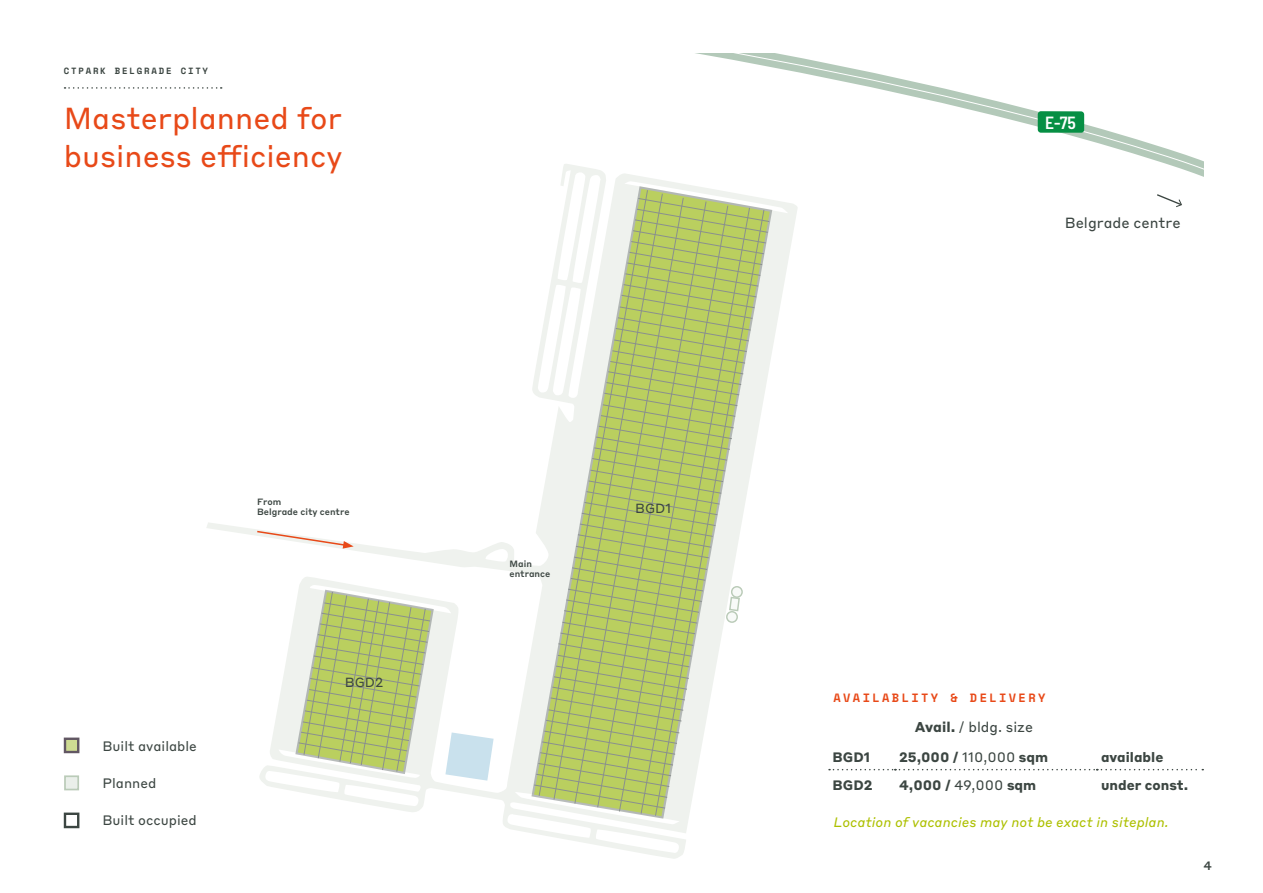
<style>
.page{position:relative;width:1263px;height:893px;background:#fff}
.page>*{position:absolute;margin:0;border:0;box-sizing:border-box;transform-origin:0 0}
.t1{font:30px/37.5px "Styrene B";color:#e84918}
.t2{font:600 semi-condensed 17.55px "Barlow";color:#fff}
.t3{font:14.55px "Styrene B";color:#3c4642}
.t4{font:14.1px "Styrene B";color:#3c4642}
.t5{font:700 13.5px "Styrene B";color:#3c4642}
.t6{font:italic 13.5px "Styrene B";color:#adc000}
.t7{font:13.5px "Styrene B";color:#3c4642}
.t8{font:13.05px "Styrene B";color:#3c4642}
.t9{font:700 12px "Space Mono";letter-spacing:.2em;color:#e84918}
.t10{font:500 12px "Styrene B";color:#3c4642}
.t11{font:500 9px/9.8px "Styrene B";color:#3c4642}
.t12{font:700 9px "Space Mono";letter-spacing:.2em;color:#3c4642}
.s1{font-weight:700}
.s2{font-weight:400}
</style>
<div class="page">
<svg style="left:695px;top:53px;width:508px;height:124px"></svg>
<svg style="left:207px;top:164px;width:591px;height:695px"></svg>
<svg style="left:531px;top:186px;width:241px;height:633px"></svg>
<svg style="left:534px;top:198px;width:235px;height:610px"></svg>
<svg style="left:655px;top:210px;width:109px;height:606px"></svg>
<svg style="left:619px;top:205px;width:109px;height:607px"></svg>
<svg style="left:597px;top:201px;width:109px;height:607px;background:#c4d28d"></svg>
<svg style="left:574px;top:198px;width:110px;height:606px;background:#b6c86f"></svg>
<svg style="left:554px;top:193px;width:109px;height:607px;background:#b3c665"></svg>
<svg style="left:539px;top:190px;width:109px;height:606px"></svg>
<svg style="left:295px;top:590px;width:139px;height:184px;background:#c4d18f"></svg>
<div style="left:1038px;top:111px;width:46px;height:22px;background:#068f44;border-radius:3px"></div>
<svg style="left:1157px;top:194px;width:25px;height:13px"></svg>
<svg style="left:256px;top:530px;width:98px;height:19px"></svg>
<svg style="left:65px;top:87px;width:157px;height:2px"></svg>
<div style="left:64px;top:775px;width:15px;height:15px;background:#eaefea;border:2px solid #bacbb8"></div>
<div style="left:64px;top:813px;width:15px;height:15px;border:2px solid #3c4642"></div>
<div style="left:64px;top:738px;width:15px;height:15px;background:#cedb92;border:2px solid #625763"></div>
<svg style="left:829px;top:769px;width:374px;height:1px"></svg>
<p class="t12" style="left:64px;top:64px;width:146px">CTPARK BELGRADE CITY</p>
<h1 class="t1" style="left:64px;top:97px;width:280px">Masterplanned for business efficiency</h1>
<p class="t11" style="left:257px;top:496px;width:94px">From<br>Belgrade city centre</p>
<p class="t7" style="left:102px;top:735px;width:96px">Built available</p>
<p class="t7" style="left:102px;top:772px;width:55px">Planned</p>
<p class="t7" style="left:102px;top:809px;width:96px">Built occupied</p>
<p class="t8" style="left:345px;top:671px;width:40px">BGD2</p>
<p class="t11" style="left:510px;top:558px;width:42px">Main entrance</p>
<p class="t8" style="left:635px;top:498px;width:38px">BGD1</p>
<p class="t2" style="left:1045px;top:110px;width:33px">E-75</p>
<p class="t3" style="left:1065px;top:211px;width:117px">Belgrade centre</p>
<p class="t9" style="left:833px;top:688px;width:213px">AVAILABLITY &amp; DELIVERY</p>
<p class="t4" style="left:915px;top:715px;width:120px"><span class="s1">Avail.</span> / bldg. size</p>
<p class="t5" style="left:832px;top:746px;width:39px">BGD1</p>
<p class="t5" style="left:899px;top:746px;width:151px">25,000 / <span class="s2">110,000</span> sqm</p>
<p class="t5" style="left:1101px;top:746px;width:64px">available</p>
<p class="t5" style="left:832px;top:773px;width:41px">BGD2</p>
<p class="t5" style="left:899px;top:773px;width:139px">4,000 / <span class="s2">49,000</span> sqm</p>
<p class="t5" style="left:1101px;top:773px;width:89px">under const.</p>
<p class="t6" style="left:833px;top:811px;width:337px">Location of vacancies may not be exact in siteplan.</p>
<p class="t10" style="left:1203px;top:856px;width:10px">4</p>
</div>
